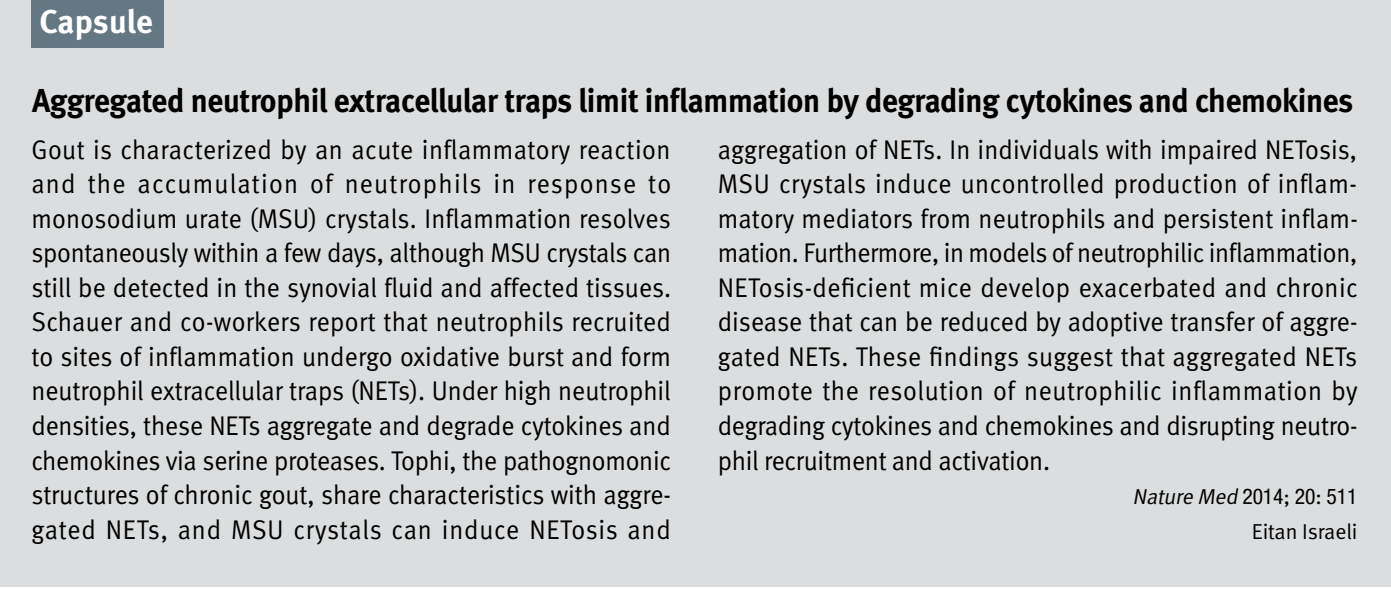
<style>
.page{position:relative;width:1391px;height:589px;background:#fff}
.page>*{position:absolute;margin:0;border:0;box-sizing:border-box;transform-origin:0 0}
.t1{font:700 33px "Meta";letter-spacing:-.01em;color:#000;scale:.95 1}
.t2{font:700 33px "Meta";color:#fff}
.t3{font:27px/34.5px "Meta Normal";letter-spacing:.005em;color:#000;text-align:justify;scale:.95 1}
.t4{font:27px "Meta Normal";letter-spacing:.025em;color:#000;scale:.95 1}
.t5{font:27px "Meta Normal";letter-spacing:-.015em;color:#000;scale:.95 1}
.t6{font:27px "Meta Normal";letter-spacing:.03em;color:#000;scale:.95 1}
.t7{font:21.6px/34.5px "Meta Normal";letter-spacing:-.005em;color:#000;text-align:right}
.s1{font-style:italic}
.s2{font-family:"Helvetica Neue";font-stretch:condensed}
</style>
<div class="page">
<div style="left:0;top:0;width:1390px;height:586px;background:#dcddde"></div>
<div style="left:31px;top:0;width:133px;height:48px;background:#647883"></div>
<p class="t2" style="left:39px;top:2px;width:115px">Capsule</p>
<p class="t1" style="left:32px;top:81px;width:1391px">Aggregated neutrophil extracellular traps limit inflammation by degrading cytokines and chemokines</p>
<p class="t3" style="left:31px;top:132px;width:675px">Gout is characterized by an acute inflammatory reaction and the accumulation of neutrophils in response to monosodium urate (MSU) crystals. Inflammation resolves spontaneously within a few days, although MSU crystals can still be detected in the synovial fluid and affected tissues.<br>Schauer and co-workers report that neutrophils recruited to sites of inflammation undergo oxidative burst and form neutrophil extracellular traps (NETs .) Under high neutrophil densities, these NETs aggregate and degrade cytokines and chemokines via serine proteases. Tophi, the pathognomonic</p>
<p class="t3" style="left:31px;top:477px;width:674px">structures of chronic gout, share characteristics with aggre-</p>
<p class="t6" style="left:31px;top:513px;width:674px">gated NETs, and MSU crystals can induce NETosis and</p>
<p class="t3" style="left:717px;top:132px;width:674px">aggregation of NETs In. individuals with impaired NETosis,</p>
<p class="t4" style="left:717px;top:168px;width:674px">MSU crystals induce uncontrolled production of inflam-</p>
<p class="t3" style="left:717px;top:201px;width:675px">matory mediators from neutrophils and persistent inflam-</p>
<p class="t5" style="left:717px;top:237px;width:674px">mation. Furthermore in, models of neutrophilic inflammation,</p>
<p class="t3" style="left:717px;top:270px;width:675px">NETosis-deficient mice develop exacerbated and chronic</p>
<p class="t3" style="left:717px;top:304px;width:674px">disease that can be reduced by adoptive transfer of aggre-</p>
<p class="t3" style="left:717px;top:339px;width:674px">gated NETs. These findings suggest that aggregated NETs</p>
<p class="t4" style="left:717px;top:375px;width:675px">promote the resolution of neutrophilic inflammation by</p>
<p class="t3" style="left:717px;top:408px;width:674px">degrading cytokines and chemokines and disrupting neutro-</p>
<p class="t3" style="left:717px;top:442px;width:351px">phil recruitment and activation.</p>
<p class="t7" style="left:1132px;top:478px;width:226px"><span class="s1">NatureMed</span><span class="s2">2014</span>; <span class="s2">20</span>: <span class="s2">511<br></span>Eitan Israeli</p>
</div>
